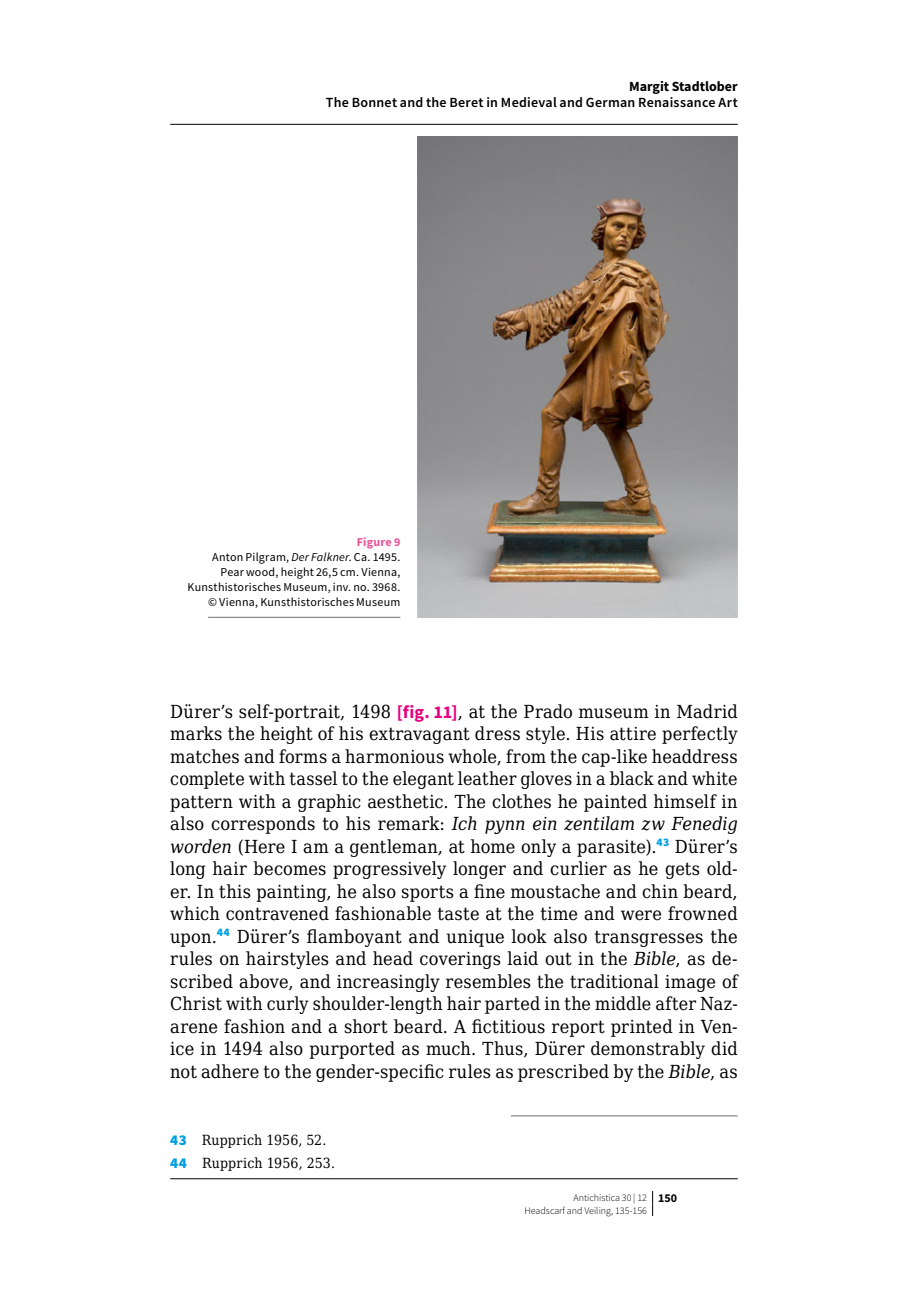
<style>
.page{position:relative;width:908px;height:1304px;background:#fff}
.page>*{position:absolute;margin:0;border:0;box-sizing:border-box;transform-origin:0 0}
.t1{font:18px/22.4px "DejaVu Serif Condensed";letter-spacing:.01em;color:#000;text-align:justify}
.t2{font:600 14px "Source Sans Pro";letter-spacing:.02em;color:#000}
.t3{font:14px/23.2px "DejaVu Serif Condensed";letter-spacing:.01em;color:#000}
.t4{font:700 14px "Source Sans Pro";color:#000}
.t5{font:12px/15px "Source Sans Pro";letter-spacing:.02em;color:#000;text-align:right}
.t6{font:300 10px/12.4px "Source Sans Pro";color:#000}
.s1{font-weight:700;color:#ea5297}
.s2{font-style:italic}
.s3{font-family:"Source Sans Pro";font-weight:700;color:#e6007d}
.s4{font-family:"Source Sans Pro";font-weight:900;font-size:15px;color:#009fe3}
.s5{font-weight:700;font-size:12px}
</style>
<div class="page">
<svg style="left:652px;top:1191px;width:1px;height:25px"></svg>
<hr style="left:510px;top:1116px;width:227px;height:1px;background:#706f6f">
<hr style="left:208px;top:617px;width:192px;height:1px;background:#706f6f">
<img style="left:417px;top:136px;width:320px;height:481px">
<hr style="left:170px;top:124px;width:567px;height:1px;background:#000">
<hr style="left:170px;top:1178px;width:567px;height:1px;background:#000">
<p class="t4" style="left:628px;top:77px;width:110px">Margit Stadtlober</p>
<p class="t2" style="left:325px;top:94px;width:413px">The Bonnet and the Beret in Medieval and German Renaissance Art</p>
<p class="t5" style="left:187px;top:534px;width:214px"><span class="s1">Figure 9<br></span>Anton Pilgram, <span class="s2">Der Falkner</span>. Ca. 1495.<br>Pear wood, height 26,5 cm. Vienna,<br>Kunsthistorisches Museum, inv. no. 3968. © Vienna, Kunsthistorisches Museum</p>
<p class="t1" style="left:170px;top:700px;width:568px">Dürer’s self-portrait, 1498 <span class="s3">[fig. 11]</span>, at the Prado museum in Madrid marks the height of his extravagant dress style. His attire perfectly matches and forms a harmonious whole, from the cap-like headdress complete with tassel to the elegant leather gloves in a black and white pattern with a graphic aesthetic. The clothes he painted himself in also corresponds to his remark: <span class="s2">Ich pynn ein zentilam zw Fenedig worden</span> (Here I am a gentleman, at home only a parasite).<sup>43</sup> Dürer’s long hair becomes progressively longer and curlier as he gets old&shy;er. In this painting, he also sports a fine moustache and chin beard, which contravened fashionable taste at the time and were frowned upon.<sup>44</sup> Dürer’s flamboyant and unique look also transgresses the rules on hairstyles and head coverings laid out in the <span class="s2">Bible</span>, as de&shy;scribed above, and increasingly resembles the traditional image of Christ with curly shoulder-length hair parted in the middle after Naz&shy;arene fashion and a short beard. A fictitious report printed in Ven&shy;ice in 1494 also purported as much. Thus, Dürer demonstrably did not adhere to the gender-specific rules as prescribed by the <span class="s2">Bible</span>, as</p>
<p class="t3" style="left:170px;top:1128px;width:166px"><span class="s4">43</span> Rupprich 1956, 52.<br><span class="s4">44</span> Rupprich 1956, 253.</p>
<p class="t6" style="left:524px;top:1191px;width:154px;text-indent:49px">Antichistica 30 | 12 <span class="s5">150<br></span>Headscarf and Veiling, 135-156</p>
</div>
